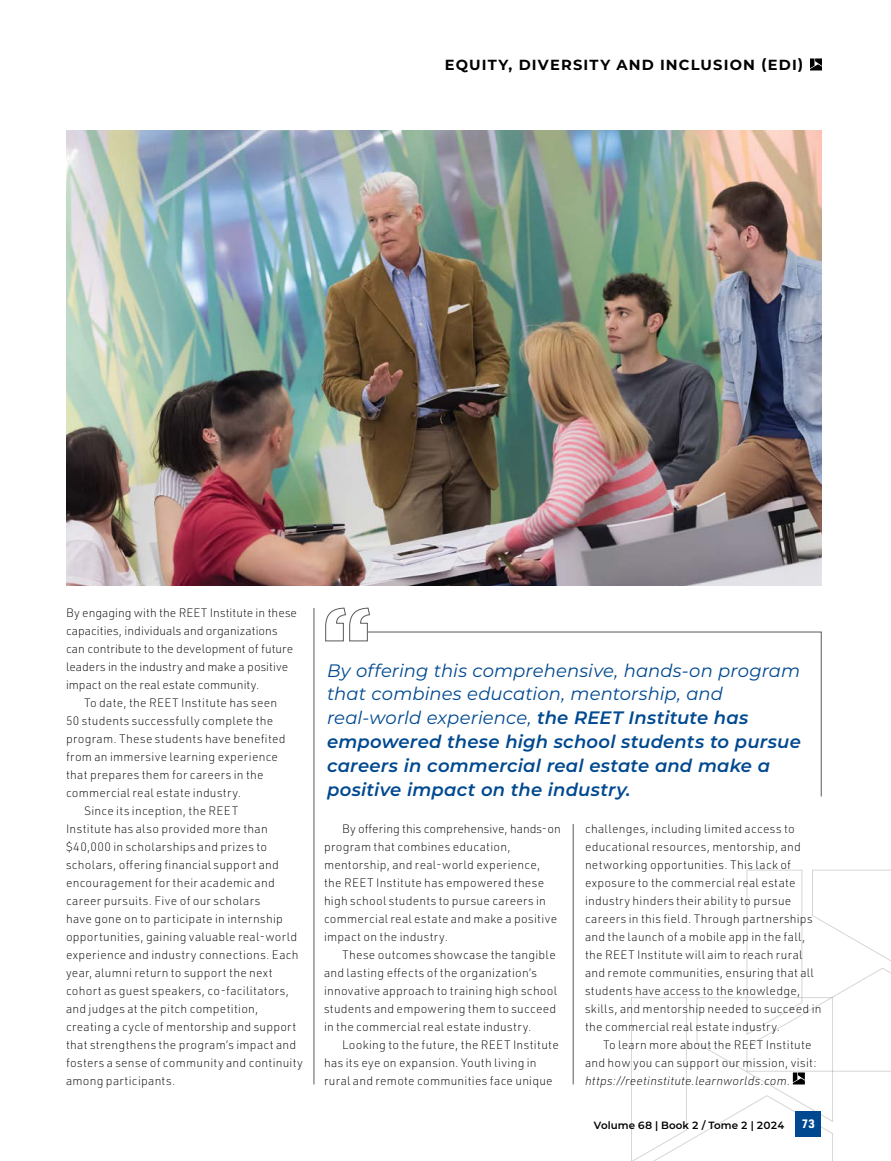
<style>
.page{position:relative;width:891px;height:1161px;background:#fff}
.page>*{position:absolute;margin:0;border:0;box-sizing:border-box;transform-origin:0 0}
.t1{font:italic 600 18px/24px "Montserrat";letter-spacing:.01em;color:#004990}
.t2{font:700 14.7px "Montserrat";letter-spacing:.08em;color:#000}
.t3{font:200 12px/18px "URWDIN";letter-spacing:.02em;color:#000}
.t4{font:200 12px "URWDIN";color:#000}
.t5{font:italic 200 12px "URWDIN";letter-spacing:.015em;color:#000}
.t6{font:700 12px "URWDIN";color:#fff}
.t7{font:600 10.5px "Montserrat";letter-spacing:.005em;color:#000}
.s1{font-weight:400}
</style>
<div class="page">
<img style="left:66px;top:131px;width:755px;height:455px">
<svg style="left:631px;top:870px;width:260px;height:291px"></svg>
<svg style="left:325px;top:608px;width:45px;height:33px"></svg>
<svg style="left:367px;top:632px;width:455px;height:165px"></svg>
<hr style="left:314px;top:608px;width:1px;height:477px;background:#000">
<hr style="left:573px;top:824px;width:1px;height:261px;background:#000">
<div style="left:796px;top:1111px;width:25px;height:26px;background:#004990"></div>
<svg style="left:810px;top:58px;width:12px;height:12px"></svg>
<p class="t2" style="left:445px;top:54px;width:360px">EQUITY, DIVERSITY AND INCLUSION (EDI)</p>
<p class="t4" style="left:66px;top:604px;width:233px">By engaging with the REET Institute in these</p>
<p class="t4" style="left:66px;top:622px;width:213px">capacities, individuals and organizations</p>
<p class="t4" style="left:66px;top:640px;width:229px">can contribute to the development of future</p>
<p class="t4" style="left:66px;top:658px;width:224px">leaders in the industry and make a positive</p>
<p class="t4" style="left:66px;top:676px;width:195px">impact on the real estate community.</p>
<p class="t3" style="left:84px;top:693px;width:195px">To date, the REET Institute has seen</p>
<p class="t3" style="left:66px;top:711px;width:209px">50 students successfully complete the</p>
<p class="t3" style="left:66px;top:729px;width:221px">program. These students have benefited</p>
<p class="t3" style="left:66px;top:747px;width:214px">from an immersive learning experience</p>
<p class="t3" style="left:66px;top:765px;width:199px">that prepares them for careers in the</p>
<p class="t3" style="left:66px;top:783px;width:177px">commercial real estate industry.</p>
<p class="t3" style="left:84px;top:801px;width:156px">Since its inception, the REET</p>
<p class="t3" style="left:66px;top:819px;width:203px">Institute has also provided more than</p>
<p class="t3" style="left:66px;top:837px;width:203px">$40,000 in scholarships and prizes to</p>
<p class="t3" style="left:66px;top:855px;width:214px">scholars, offering financial support and</p>
<p class="t3" style="left:66px;top:873px;width:210px">encouragement for their academic and</p>
<p class="t3" style="left:66px;top:891px;width:196px">career pursuits. Five of our scholars</p>
<p class="t3" style="left:66px;top:909px;width:218px">have gone on to participate in internship</p>
<p class="t3" style="left:66px;top:927px;width:233px">opportunities, gaining valuable real-world</p>
<p class="t3" style="left:66px;top:945px;width:234px">experience and industry connections. Each</p>
<p class="t3" style="left:66px;top:963px;width:208px">year, alumni return to support the next</p>
<p class="t3" style="left:66px;top:981px;width:225px">cohort as guest speakers, co-facilitators,</p>
<p class="t3" style="left:66px;top:999px;width:194px">and judges at the pitch competition,</p>
<p class="t3" style="left:66px;top:1017px;width:232px">creating a cycle of mentorship and support</p>
<p class="t3" style="left:66px;top:1035px;width:232px">that strengthens the program’s impact and</p>
<p class="t3" style="left:66px;top:1053px;width:239px">fosters a sense of community and continuity</p>
<p class="t3" style="left:66px;top:1071px;width:111px">among participants.</p>
<p class="t1" style="left:327px;top:657px;width:475px"><span class="s1">By offering this comprehensive, hands-on program that combines education, mentorship, and real-world experience,</span> the REET Institute has empowered these high school students to pursue careers in commercial real estate and make a positive impact on the industry.</p>
<p class="t3" style="left:324px;top:819px;width:238px;text-indent:18px">By offering this comprehensive, hands-on program that combines education, mentorship, and real-world experience, the REET Institute has empowered these high school students to pursue careers in commercial real estate and make a positive impact on the industry.</p>
<p class="t3" style="left:324px;top:945px;width:235px;text-indent:18px">These outcomes showcase the tangible and lasting effects of the organization’s innovative approach to training high school students and empowering them to succeed in the commercial real estate industry.</p>
<p class="t3" style="left:324px;top:1035px;width:236px;text-indent:18px">Looking to the future, the REET Institute has its eye on expansion. Youth living in rural and remote communities face unique</p>
<p class="t3" style="left:585px;top:819px;width:238px">challenges, including limited access to educational resources, mentorship, and networking opportunities. This lack of exposure to the commercial real estate industry hinders their ability to pursue careers in this field. Through partnerships and the launch of a mobile app in the fall, the REET Institute will aim to reach rural and remote communities, ensuring that all students have access to the knowledge, skills, and mentorship needed to succeed in the commercial real estate industry.</p>
<p class="t3" style="left:585px;top:1035px;width:233px;text-indent:18px">To learn more about the REET Institute and how you can support our mission, visit:</p>
<p class="t5" style="left:585px;top:1072px;width:207px">https://reetinstitute.learnworlds.com.</p>
<p class="t7" style="left:594px;top:1118px;width:192px">Volume 68 | Book 2 / Tome 2 | 2024</p>
<p class="t6" style="left:802px;top:1116px;width:15px">73</p>
</div>
